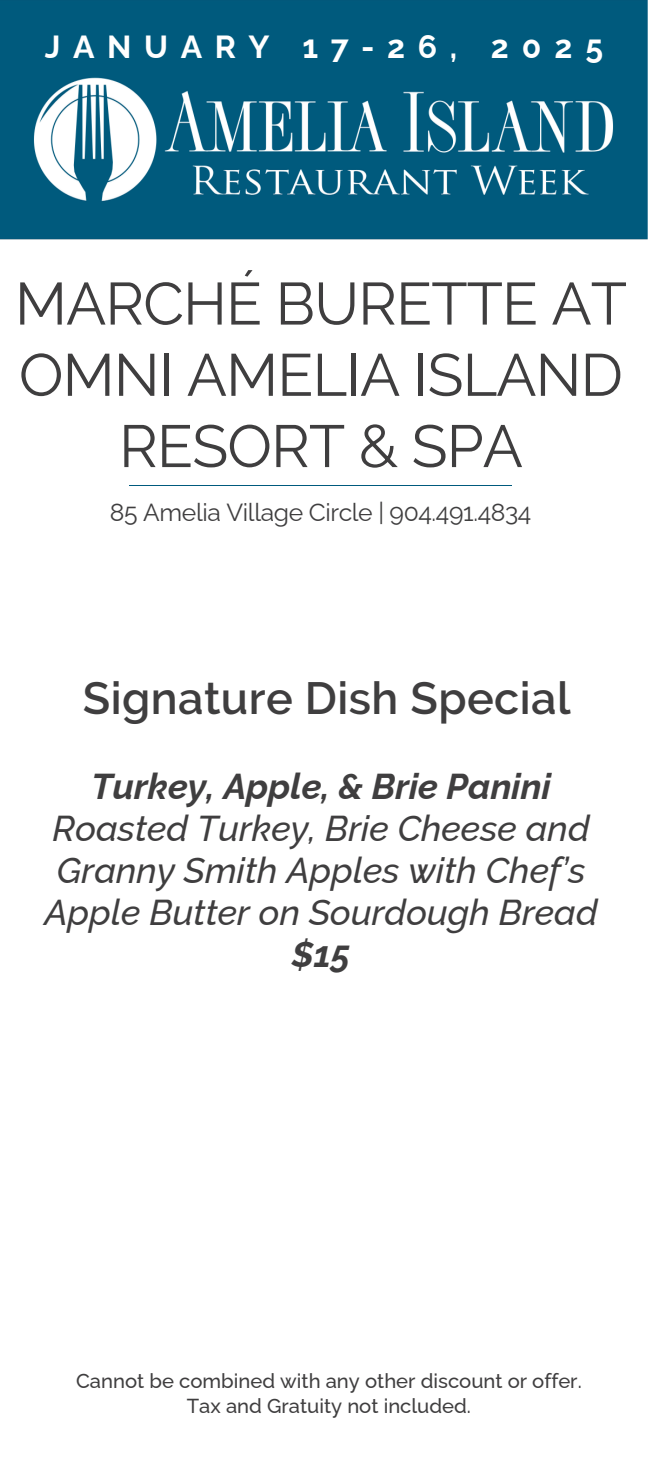
<style>
.page{position:relative;width:648px;height:1458px;background:#fff}
.page>*{position:absolute;margin:0;border:0;box-sizing:border-box;transform-origin:0 0}
.t1{font:59.4px/71.3px "Raleway";letter-spacing:-.015em;color:#3f3e3f;text-align:center}
.t2{font:600 45px "Raleway";letter-spacing:.01em;color:#3f3e3f}
.t3{font:italic 500 36px/42.3px "Raleway";color:#3f3e3f;text-align:center}
.t4{font:700 31.95px "Raleway";letter-spacing:.395em;color:#fff}
.t5{font:24.75px "Raleway";letter-spacing:-.015em;color:#3f3e3f}
.t6{font:500 20.25px/25.2px "Raleway";color:#3f3e3f;text-align:center}
.s1{font-weight:700}
</style>
<div class="page">
<img style="left:0;top:0;width:648px;height:240px">
<hr style="left:130px;top:485px;width:382px;height:1px;background:#005a7d">
<h5 class="t4" style="left:45px;top:28px;width:414px">JANUARY 17-26,</h5>
<h1 class="t4" style="left:491px;top:28px;width:114px">2025</h1>
<p class="t1" style="left:15px;top:268px;width:614px">MARCHÉ BURETTE AT<br>OMNI AMELIA ISLAND<br>RESORT &amp; SPA</p>
<h4 class="t5" style="left:110px;top:498px;width:423px">85 Amelia Village Circle | 904.491.4834</h4>
<h6 class="t2" style="left:83px;top:672px;width:489px">Signature Dish Special</h6>
<h2 class="t3" style="left:45px;top:765px;width:555px"><span class="s1">Turkey, Apple, &amp; Brie Panini<br></span>Roasted Turkey, Brie Cheese and<br>Granny Smith Apples with Chef’s<br>Apple Butter on Sourdough Bread <span class="s1">$15</span></h2>
<h3 class="t6" style="left:76px;top:1368px;width:507px">Cannot be combined with any other discount or offer.<br>Tax and Gratuity not included.</h3>
</div>
